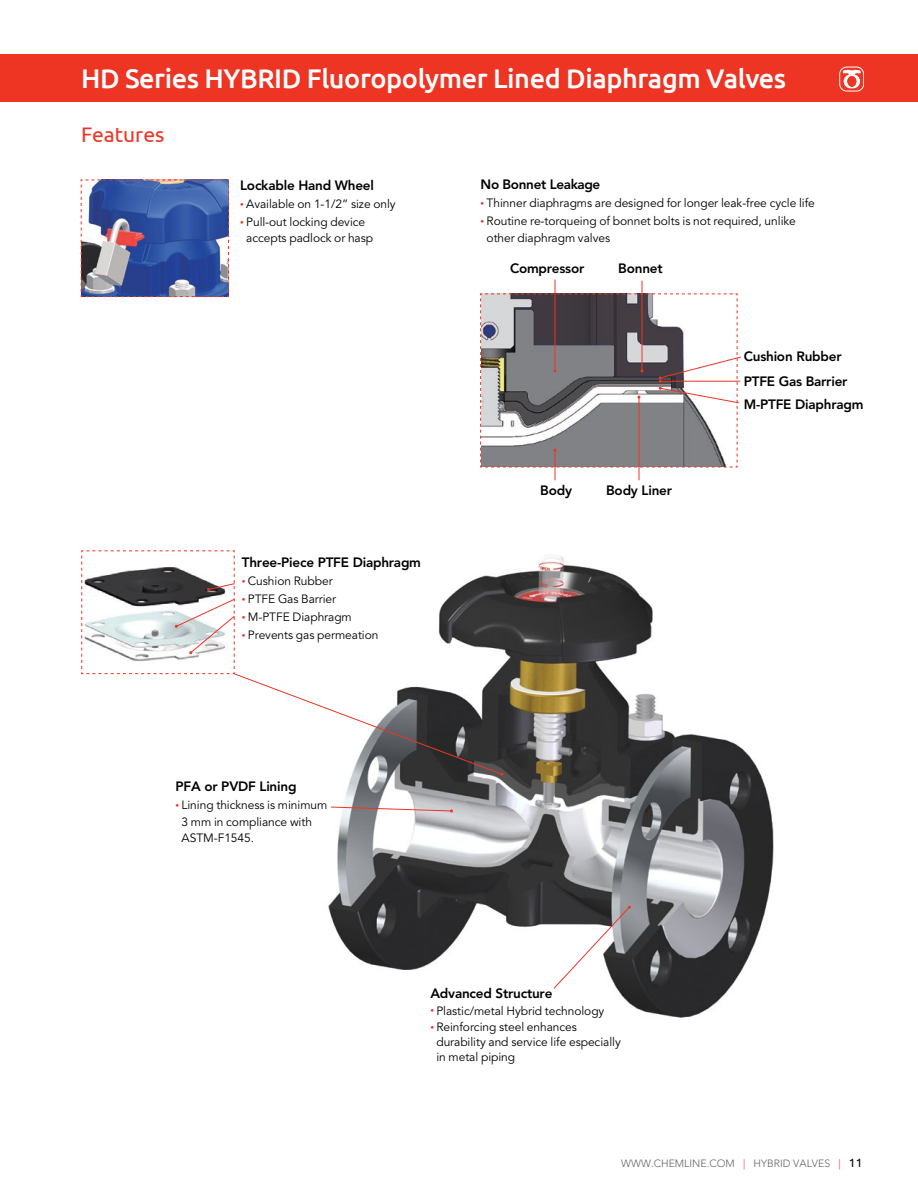
<style>
.page{position:relative;width:918px;height:1188px;background:#fff}
.page>*{position:absolute;margin:0;border:0;box-sizing:border-box;transform-origin:0 0}
.Header_on_thin_Red{font:500 27px "Ubuntu";letter-spacing:-.015em;color:#fff}
.features_-_red_text{font:21px "Ubuntu";color:#ee3524}
.t1{font:800 13.5px "Avenir LT Std";letter-spacing:-.015em;color:#000}
.Feature_body{font:12px/16.5px "Avenir LT Std";letter-spacing:-.005em;color:#000}
.t2{font:300 10.5px "Avenir LT Std";color:#636466}
.s1{font-weight:300;font-size:7.5px;color:#ee3524}
.s2{color:#ee3524}
.s3{font-family:"Ubuntu";font-weight:400;font-size:12px;color:#000}
</style>
<div class="page">
<div style="left:0;top:54px;width:918px;height:48px;background:#ee3524"></div>
<svg style="left:840px;top:67px;width:24px;height:24px"></svg>
<div style="left:839px;top:67px;width:25px;height:24px;border:1px solid #fff;border-radius:7px"></div>
<svg style="left:843px;top:70px;width:17px;height:18px"></svg>
<svg style="left:80px;top:179px;width:149px;height:118px;background:#5a6ba3"></svg>
<hr style="left:555px;top:280px;width:1px;height:91px;background:#ee3524">
<hr style="left:642px;top:281px;width:1px;height:90px;background:#ee3524">
<hr style="left:639px;top:397px;width:1px;height:83px;background:#ee3524">
<hr style="left:555px;top:450px;width:1px;height:30px;background:#ee3524">
<svg style="left:480px;top:294px;width:261px;height:174px"></svg>
<img style="left:328px;top:556px;width:446px;height:462px">
<svg style="left:330px;top:806px;width:123px;height:7px"></svg>
<svg style="left:553px;top:905px;width:78px;height:84px"></svg>
<svg style="left:81px;top:550px;width:423px;height:226px"></svg>
<p class="Header_on_thin_Red" style="left:81px;top:62px;width:707px">HD Series HYBRID Fluoropolymer Lined Diaphragm Valves</p>
<p class="features_-_red_text" style="left:81px;top:122px;width:85px">Features</p>
<p class="t1" style="left:481px;top:177px;width:121px">No Bonnet Leakage</p>
<p class="Feature_body" style="left:481px;top:195px;width:336px"><span class="s1">•</span> Thinner diaphragms are designed for longer leak-free cycle life</p>
<p class="Feature_body" style="left:487px;top:213px;width:311px;text-indent:-6px"><span class="s1">•</span> Routine re-torqueing of bonnet bolts is not required, unlike other diaphragm valves</p>
<p class="t1" style="left:240px;top:177px;width:135px">Lockable Hand Wheel</p>
<p class="Feature_body" style="left:240px;top:196px;width:157px"><span class="s1">•</span> Available on 1-1/2” size only</p>
<p class="Feature_body" style="left:246px;top:214px;width:128px;text-indent:-6px"><span class="s1">•</span> Pull-out locking device accepts padlock or hasp</p>
<p class="t1" style="left:242px;top:555px;width:181px">Three-Piece PTFE Diaphragm</p>
<p class="Feature_body" style="left:242px;top:573px;width:92px"><span class="s1">•</span> Cushion Rubber</p>
<p class="Feature_body" style="left:242px;top:591px;width:96px"><span class="s1">•</span> PTFE Gas Barrier</p>
<p class="Feature_body" style="left:242px;top:609px;width:111px"><span class="s1">•</span> M-PTFE Diaphragm</p>
<p class="Feature_body" style="left:242px;top:627px;width:138px"><span class="s1">•</span> Prevents gas permeation</p>
<p class="t1" style="left:176px;top:778px;width:123px">PFA or PVDF Lining</p>
<p class="Feature_body" style="left:182px;top:797px;width:147px;text-indent:-6px"><span class="s1">•</span> Lining thickness is minimum<br>3 mm in compliance with<br>ASTM-F1545.</p>
<p class="t1" style="left:510px;top:260px;width:76px">Compressor</p>
<p class="t1" style="left:618px;top:260px;width:46px">Bonnet</p>
<p class="t1" style="left:540px;top:482px;width:33px">Body</p>
<p class="t1" style="left:606px;top:482px;width:67px">Body Liner</p>
<p class="t1" style="left:744px;top:349px;width:99px">Cushion Rubber</p>
<p class="t1" style="left:744px;top:373px;width:105px">PTFE Gas Barrier</p>
<p class="t1" style="left:744px;top:396px;width:121px">M-PTFE Diaphragm</p>
<p class="t1" style="left:430px;top:986px;width:124px">Advanced Structure</p>
<p class="Feature_body" style="left:430px;top:1003px;width:176px"><span class="s1">•</span> Plastic/metal Hybrid technology</p>
<p class="Feature_body" style="left:436px;top:1020px;width:186px;line-height:15px;text-indent:-6px"><span class="s1">•</span> Reinforcing steel enhances durability and service life especially in metal piping</p>
<p class="t2" style="left:621px;top:1158px;width:243px">WWW.CHEMLINE.COM <span class="s2">|</span> HYBRID VALVES <span class="s2">|</span> <span class="s3">11</span></p>
</div>
